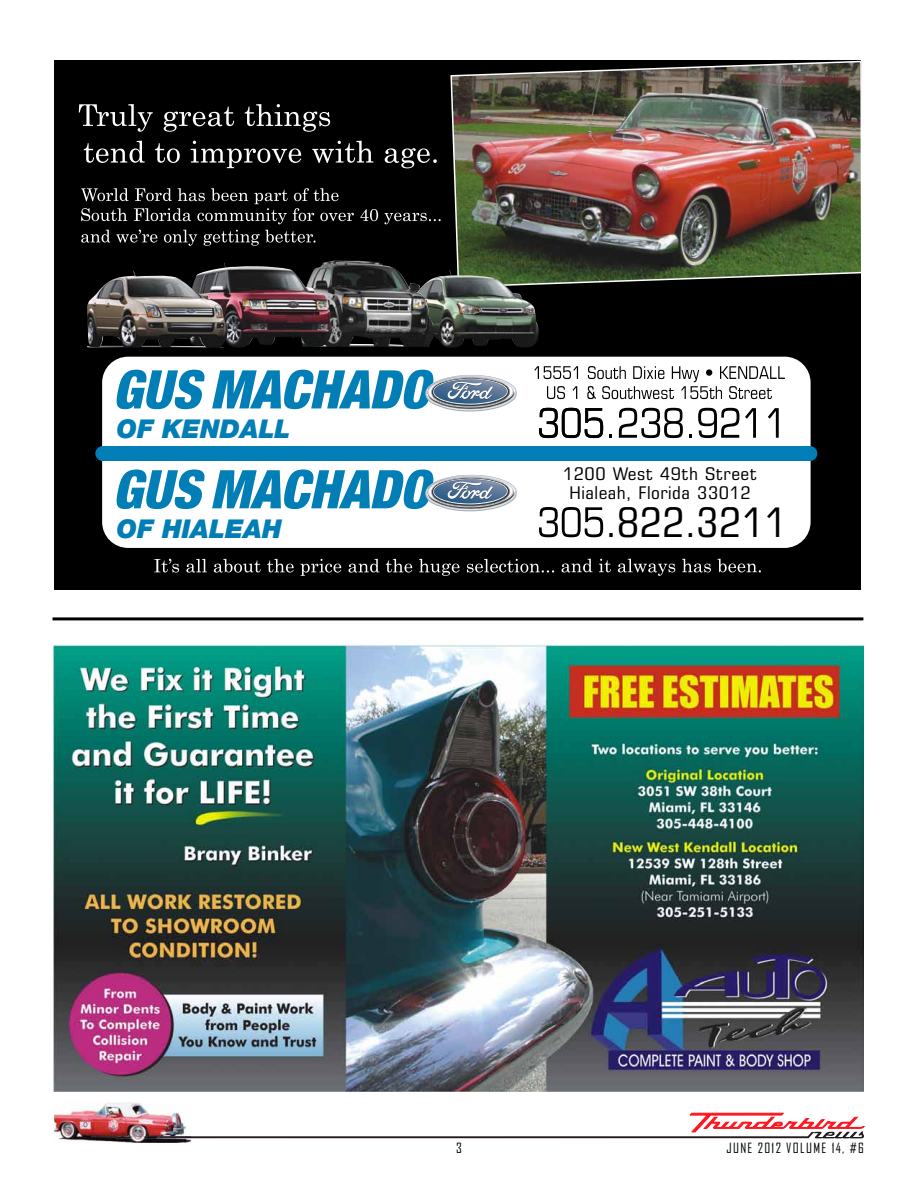
<style>
.page{position:relative;width:918px;height:1188px;background:#fff}
.page>*{position:absolute;margin:0;border:0;box-sizing:border-box;transform-origin:0 0}
.t1{font:italic 900 condensed 53.25px "Helvetica Neue";color:#007eb5}
.t2{font:condensed 40.8px "Square 721 BT";color:#000;scale:1.11 1}
.t3{font:italic 900 25.95px "Helvetica Neue";color:#007eb5}
.t4{font:condensed 17.4px/18.9px "Square 721 BT";letter-spacing:.025em;color:#000;text-align:center;scale:1.18 1}
.t5{font:13.5px "Agency FB";letter-spacing:.1em;color:#000}
</style>
<div class="page">
<div style="left:54px;top:60px;width:807px;height:530px;background:#000"></div>
<img style="left:450px;top:60px;width:412px;height:228px">
<svg style="left:84px;top:141px;width:353px;height:27px"></svg>
<svg style="left:79px;top:104px;width:251px;height:28px"></svg>
<svg style="left:81px;top:188px;width:360px;height:36px"></svg>
<svg style="left:81px;top:230px;width:235px;height:16px"></svg>
<div style="left:102px;top:461px;width:709px;height:87px;background:#fff"></div>
<div style="left:102px;top:357px;width:709px;height:89px;background:#fff"></div>
<svg style="left:534px;top:366px;width:251px;height:33px;background:#d1d1d1"></svg>
<svg style="left:768px;top:408px;width:11px;height:30px"></svg>
<svg style="left:745px;top:408px;width:11px;height:30px"></svg>
<svg style="left:698px;top:408px;width:41px;height:30px"></svg>
<svg style="left:689px;top:434px;width:3px;height:4px"></svg>
<svg style="left:619px;top:408px;width:64px;height:30px"></svg>
<svg style="left:539px;top:408px;width:64px;height:30px"></svg>
<svg style="left:539px;top:507px;width:64px;height:30px"></svg>
<svg style="left:425px;top:474px;width:92px;height:37px;background:#a3afbc"></svg>
<svg style="left:425px;top:374px;width:92px;height:38px;background:#a6b1be"></svg>
<div style="left:95px;top:446px;width:722px;height:15px;background:#007eb5;border-radius:7px"></div>
<svg style="left:154px;top:559px;width:400px;height:17px"></svg>
<svg style="left:562px;top:559px;width:199px;height:17px"></svg>
<img style="left:434px;top:270px;width:20px;height:78px">
<img style="left:300px;top:260px;width:134px;height:87px">
<img style="left:212px;top:263px;width:62px;height:85px">
<img style="left:87px;top:270px;width:141px;height:78px">
<img style="left:52px;top:644px;width:812px;height:448px">
<hr style="left:53px;top:617px;width:810px;height:3px;background:#000">
<svg style="left:191px;top:1113px;width:674px;height:25px"></svg>
<img style="left:54px;top:1102px;width:137px;height:41px">
<img style="left:116px;top:1136px;width:75px;height:2px">
<h1 class="t1" style="left:113px;top:357px;width:318px">GUS MACHADO</h1>
<h3 class="t3" style="left:117px;top:413px;width:175px">OF KENDALL</h3>
<h1 class="t1" style="left:113px;top:457px;width:318px">GUS MACHADO</h1>
<h3 class="t3" style="left:117px;top:513px;width:167px">OF HIALEAH</h3>
<p class="t4" style="left:563px;top:464px;width:166px">1200 West 49th Street<br>Hialeah, Florida 33012</p>
<h2 class="t2" style="left:605px;top:498px;width:165px">.822.3211</h2>
<p class="t5" style="left:456px;top:1140px;width:7px">3</p>
<p class="t5" style="left:726px;top:1140px;width:139px">JUNE 2012 VOLUME 14, #6</p>
</div>
